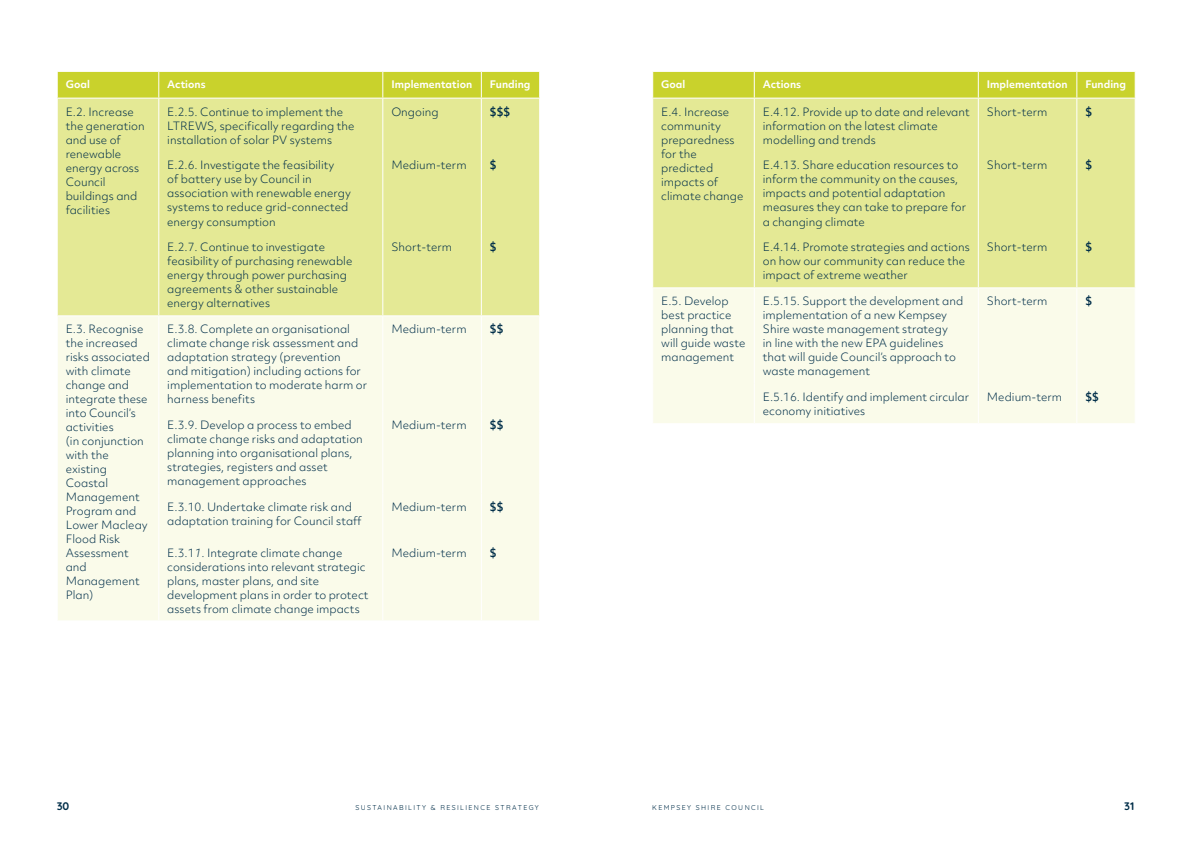
<style>
.page{position:relative;width:1191px;height:842px;background:#fff}
.page>*{position:absolute;margin:0;border:0;box-sizing:border-box;transform-origin:0 0}
.t1{font:300 11px/14px "Objektiv Mk 2";color:#002e49}
.t2{font:700 11px "Objektiv Mk 2";color:#002e49}
.t3{font:700 11px "Quicksand";color:#002e49}
.t4{font:700 10px "Objektiv Mk 2";color:#fff}
.t5{font:7px "Quicksand";letter-spacing:.2em;color:#002e49}
.s1{font-style:italic}
</style>
<div class="page">
<div style="left:58px;top:99px;width:481px;height:216px;background:#e4e995"></div>
<div style="left:58px;top:316px;width:481px;height:304px;background:#fafbea"></div>
<svg style="left:57px;top:71px;width:483px;height:27px;background:#cbd437"></svg>
<hr style="left:158px;top:99px;width:1px;height:53px;background:#fff">
<hr style="left:382px;top:99px;width:1px;height:53px;background:#fff">
<hr style="left:481px;top:99px;width:1px;height:53px;background:#fff">
<hr style="left:158px;top:152px;width:1px;height:82px;background:#fff">
<hr style="left:382px;top:152px;width:1px;height:82px;background:#fff">
<hr style="left:481px;top:152px;width:1px;height:82px;background:#fff">
<hr style="left:158px;top:234px;width:1px;height:81px;background:#fff">
<hr style="left:382px;top:234px;width:1px;height:81px;background:#fff">
<hr style="left:481px;top:234px;width:1px;height:81px;background:#fff">
<hr style="left:158px;top:316px;width:1px;height:96px;background:#fff">
<hr style="left:382px;top:316px;width:1px;height:96px;background:#fff">
<hr style="left:481px;top:316px;width:1px;height:96px;background:#fff">
<hr style="left:158px;top:412px;width:1px;height:82px;background:#fff">
<hr style="left:382px;top:412px;width:1px;height:82px;background:#fff">
<hr style="left:481px;top:412px;width:1px;height:82px;background:#fff">
<hr style="left:158px;top:494px;width:1px;height:45px;background:#fff">
<hr style="left:382px;top:494px;width:1px;height:45px;background:#fff">
<hr style="left:481px;top:494px;width:1px;height:45px;background:#fff">
<hr style="left:158px;top:539px;width:1px;height:81px;background:#fff">
<hr style="left:382px;top:539px;width:1px;height:81px;background:#fff">
<hr style="left:481px;top:539px;width:1px;height:81px;background:#fff">
<div style="left:653px;top:99px;width:481px;height:188px;background:#e4e995"></div>
<div style="left:653px;top:288px;width:481px;height:135px;background:#fafbea"></div>
<svg style="left:652px;top:71px;width:483px;height:27px;background:#ccd438"></svg>
<hr style="left:754px;top:99px;width:1px;height:53px;background:#fff">
<hr style="left:977px;top:99px;width:1px;height:53px;background:#fff">
<hr style="left:1076px;top:99px;width:1px;height:53px;background:#fff">
<hr style="left:754px;top:152px;width:1px;height:82px;background:#fff">
<hr style="left:977px;top:152px;width:1px;height:82px;background:#fff">
<hr style="left:1076px;top:152px;width:1px;height:82px;background:#fff">
<hr style="left:754px;top:234px;width:1px;height:53px;background:#fff">
<hr style="left:977px;top:234px;width:1px;height:53px;background:#fff">
<hr style="left:1076px;top:234px;width:1px;height:53px;background:#fff">
<hr style="left:754px;top:288px;width:1px;height:96px;background:#fff">
<hr style="left:977px;top:288px;width:1px;height:96px;background:#fff">
<hr style="left:1076px;top:288px;width:1px;height:96px;background:#fff">
<hr style="left:754px;top:384px;width:1px;height:39px;background:#fff">
<hr style="left:977px;top:384px;width:1px;height:39px;background:#fff">
<hr style="left:1076px;top:384px;width:1px;height:39px;background:#fff">
<p class="t4" style="left:66px;top:77px;width:26px">Goal</p>
<p class="t4" style="left:167px;top:77px;width:40px">Actions</p>
<p class="t4" style="left:391px;top:77px;width:82px">Implementation</p>
<p class="t4" style="left:490px;top:77px;width:42px">Funding</p>
<p class="t1" style="left:66px;top:104px;width:81px">E.2. Increase the generation and use of renewable energy across<br>Council buildings and facilities</p>
<p class="t1" style="left:167px;top:104px;width:189px">E.2.5. Continue to implement the<br>LTREWS, specifically regarding the installation of solar PV systems</p>
<p class="t1" style="left:391px;top:104px;width:49px">Ongoing</p>
<p class="t2" style="left:490px;top:104px;width:22px">$$$</p>
<p class="t1" style="left:167px;top:158px;width:185px">E.2.6. Investigate the feasibility<br>of battery use by Council in association with renewable energy systems to reduce grid-connected energy consumption</p>
<p class="t1" style="left:391px;top:158px;width:77px">Medium-term</p>
<p class="t2" style="left:490px;top:158px;width:8px">$</p>
<p class="t1" style="left:167px;top:240px;width:187px">E.2.7. Continue to investigate feasibility of purchasing renewable energy through power purchasing agreements &amp; other sustainable energy alternatives</p>
<p class="t1" style="left:391px;top:240px;width:62px">Short-term</p>
<p class="t2" style="left:490px;top:239px;width:8px">$</p>
<p class="t1" style="left:66px;top:322px;width:86px">E.3. Recognise the increased risks associated with climate change and integrate these into Council’s activities<br>(in conjunction with the existing<br>Coastal<br>Management<br>Program and<br>Lower Macleay<br>Flood Risk<br>Assessment and<br>Management<br>Plan)</p>
<p class="t1" style="left:167px;top:322px;width:201px">E.3.8. Complete an organisational climate change risk assessment and adaptation strategy (prevention<br>and mitigation) including actions for implementation to moderate harm or harness benefits</p>
<p class="t1" style="left:391px;top:322px;width:77px">Medium-term</p>
<p class="t2" style="left:490px;top:321px;width:15px">$$</p>
<p class="t1" style="left:167px;top:418px;width:197px">E.3.9. Develop a process to embed climate change risks and adaptation planning into organisational plans, strategies, registers and asset management approaches</p>
<p class="t1" style="left:391px;top:418px;width:77px">Medium-term</p>
<p class="t2" style="left:490px;top:417px;width:15px">$$</p>
<p class="t1" style="left:167px;top:500px;width:196px">E.3.10. Undertake climate risk and adaptation training for Council staff</p>
<p class="t1" style="left:391px;top:500px;width:77px">Medium-term</p>
<p class="t2" style="left:490px;top:499px;width:15px">$$</p>
<p class="t1" style="left:167px;top:545px;width:203px">E.3.1<span class="s1">1</span>. Integrate climate change considerations into relevant strategic plans, master plans, and site development plans in order to protect assets from climate change impacts</p>
<p class="t1" style="left:391px;top:545px;width:77px">Medium-term</p>
<p class="t2" style="left:490px;top:545px;width:8px">$</p>
<p class="t4" style="left:661px;top:77px;width:26px">Goal</p>
<p class="t4" style="left:763px;top:77px;width:40px">Actions</p>
<p class="t4" style="left:986px;top:77px;width:82px">Implementation</p>
<p class="t4" style="left:1085px;top:77px;width:42px">Funding</p>
<p class="t1" style="left:661px;top:104px;width:84px">E.4. Increase community preparedness for the predicted impacts of climate change</p>
<p class="t1" style="left:763px;top:104px;width:208px">E.4.12. Provide up to date and relevant information on the latest climate modelling and trends</p>
<p class="t1" style="left:986px;top:104px;width:62px">Short-term</p>
<p class="t2" style="left:1085px;top:104px;width:8px">$</p>
<p class="t1" style="left:763px;top:158px;width:205px">E.4.13. Share education resources to inform the community on the causes, impacts and potential adaptation measures they can take to prepare for a changing climate</p>
<p class="t1" style="left:986px;top:158px;width:62px">Short-term</p>
<p class="t2" style="left:1085px;top:158px;width:8px">$</p>
<p class="t1" style="left:763px;top:240px;width:208px">E.4.14. Promote strategies and actions on how our community can reduce the impact of extreme weather</p>
<p class="t1" style="left:986px;top:240px;width:62px">Short-term</p>
<p class="t2" style="left:1085px;top:239px;width:8px">$</p>
<p class="t1" style="left:661px;top:294px;width:86px">E.5. Develop best practice planning that will guide waste management</p>
<p class="t1" style="left:763px;top:294px;width:202px">E.5.15. Support the development and implementation of a new Kempsey<br>Shire waste management strategy<br>in line with the new EPA guidelines that will guide Council’s approach to waste management</p>
<p class="t1" style="left:986px;top:294px;width:62px">Short-term</p>
<p class="t2" style="left:1085px;top:293px;width:8px">$</p>
<p class="t1" style="left:763px;top:390px;width:208px">E.5.16. Identify and implement circular economy initiatives</p>
<p class="t1" style="left:986px;top:390px;width:77px">Medium-term</p>
<p class="t2" style="left:1085px;top:389px;width:15px">$$</p>
<p class="t3" style="left:57px;top:798px;width:14px">30</p>
<p class="t5" style="left:355px;top:802px;width:185px">SUSTAINABILITY &amp; RESILIENCE STRATEGY</p>
<p class="t5" style="left:652px;top:802px;width:113px">KEMPSEY SHIRE COUNCIL</p>
<p class="t3" style="left:1124px;top:798px;width:12px">31</p>
</div>
